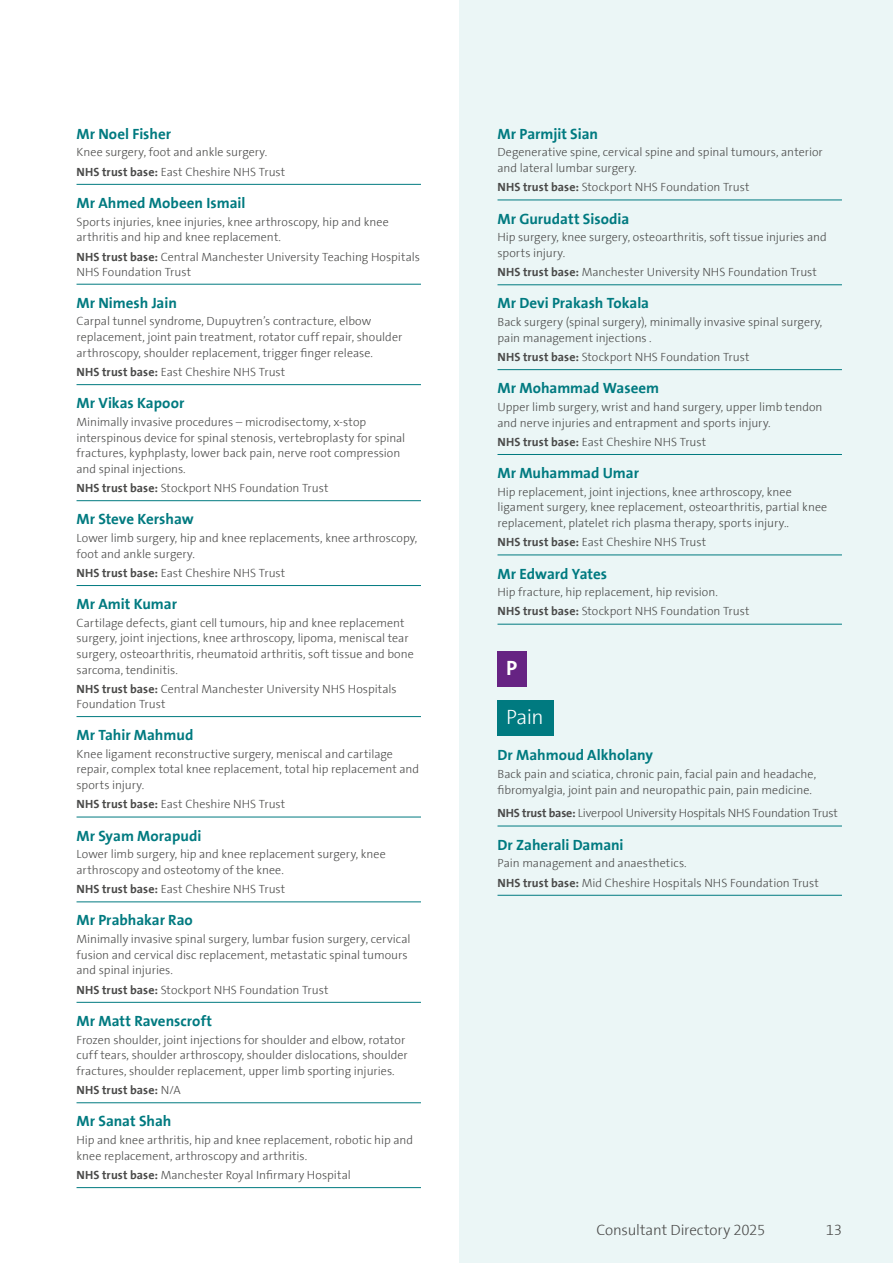
<style>
.page{position:relative;width:893px;height:1263px;background:#fff}
.page>*{position:absolute;margin:0;border:0;box-sizing:border-box;transform-origin:0 0}
.t1{font:300 21px "The Sans Spire";color:#fff}
.t2{font:700 21px "The Sans Spire";color:#fff}
.t3{font:700 15px "The Sans Spire";color:#007a80}
.t4{font:300 15px "The Sans Spire";letter-spacing:-.01em;color:#4a4a49}
.t5{font:300 12px/15.6px "The Sans Spire";color:#4a4a49}
.t6{font:700 12px "The Sans Spire";letter-spacing:.01em;color:#4a4a49}
.s1{font-weight:700}
.s2{font-weight:300}
</style>
<div class="page">
<div style="left:459px;top:0;width:434px;height:1263px;background:#ebf6f6"></div>
<hr style="left:77px;top:184px;width:344px;height:1px;background:#007a80">
<hr style="left:77px;top:284px;width:344px;height:1px;background:#007a80">
<hr style="left:77px;top:384px;width:344px;height:1px;background:#007a80">
<hr style="left:77px;top:500px;width:344px;height:1px;background:#007a80">
<hr style="left:77px;top:585px;width:344px;height:1px;background:#007a80">
<hr style="left:77px;top:716px;width:344px;height:1px;background:#007a80">
<hr style="left:77px;top:817px;width:344px;height:1px;background:#007a80">
<hr style="left:77px;top:902px;width:344px;height:1px;background:#007a80">
<hr style="left:77px;top:1002px;width:344px;height:1px;background:#007a80">
<hr style="left:77px;top:1102px;width:344px;height:1px;background:#007a80">
<hr style="left:77px;top:1187px;width:344px;height:1px;background:#007a80">
<hr style="left:497px;top:200px;width:345px;height:1px;background:#007a80">
<hr style="left:497px;top:285px;width:345px;height:1px;background:#007a80">
<hr style="left:497px;top:369px;width:345px;height:1px;background:#007a80">
<hr style="left:497px;top:454px;width:345px;height:1px;background:#007a80">
<hr style="left:497px;top:555px;width:345px;height:1px;background:#007a80">
<hr style="left:497px;top:624px;width:345px;height:1px;background:#007a80">
<div style="left:497px;top:651px;width:30px;height:35px;background:#662383"></div>
<div style="left:497px;top:700px;width:57px;height:35px;background:#007a80"></div>
<hr style="left:497px;top:826px;width:345px;height:1px;background:#007a80">
<hr style="left:497px;top:895px;width:345px;height:1px;background:#007a80">
<p class="t3" style="left:77px;top:125px;width:96px">Mr Noel Fisher</p>
<p class="t5" style="left:77px;top:143px;width:210px;line-height:19.2px">Knee surgery, foot and ankle surgery.<br><span class="s1">NHS trust base:</span> East Cheshire NHS Trust</p>
<p class="t3" style="left:77px;top:194px;width:170px">Mr Ahmed Mobeen Ismail</p>
<p class="t5" style="left:77px;top:214px;width:314px">Sports injuries, knee injuries, knee arthroscopy, hip and knee arthritis and hip and knee replacement.</p>
<p class="t5" style="left:77px;top:249px;width:345px;line-height:15px"><span class="s1">NHS trust base:</span> Central Manchester University Teaching Hospitals<br>NHS Foundation Trust</p>
<p class="t3" style="left:77px;top:294px;width:102px">Mr Nimesh Jain</p>
<p class="t5" style="left:77px;top:314px;width:327px">Carpal tunnel syndrome, Dupuytren’s contracture, elbow replacement, joint pain treatment, rotator cuff repair, shoulder arthroscopy, shoulder replacement, trigger finger release.</p>
<p class="t5" style="left:77px;top:364px;width:210px"><span class="s1">NHS trust base:</span> East Cheshire NHS Trust</p>
<p class="t3" style="left:77px;top:394px;width:109px">Mr Vikas Kapoor</p>
<p class="t5" style="left:77px;top:414px;width:330px">Minimally invasive procedures – microdisectomy, x-stop interspinous device for spinal stenosis, vertebroplasty for spinal fractures, kyphplasty, lower back pain, nerve root compression and spinal injections.</p>
<p class="t5" style="left:77px;top:480px;width:254px"><span class="s1">NHS trust base:</span> Stockport NHS Foundation Trust</p>
<p class="t3" style="left:77px;top:510px;width:119px">Mr Steve Kershaw</p>
<p class="t5" style="left:77px;top:530px;width:342px">Lower limb surgery, hip and knee replacements, knee arthroscopy, foot and ankle surgery.</p>
<p class="t5" style="left:77px;top:565px;width:210px"><span class="s1">NHS trust base:</span> East Cheshire NHS Trust</p>
<p class="t3" style="left:77px;top:595px;width:102px">Mr Amit Kumar</p>
<p class="t5" style="left:77px;top:615px;width:339px">Cartilage defects, giant cell tumours, hip and knee replacement surgery, joint injections, knee arthroscopy, lipoma, meniscal tear surgery, osteoarthritis, rheumatoid arthritis, soft tissue and bone sarcoma, tendinitis.</p>
<p class="t5" style="left:77px;top:681px;width:322px;line-height:15px"><span class="s1">NHS trust base:</span> Central Manchester University NHS Hospitals<br>Foundation Trust</p>
<p class="t3" style="left:77px;top:726px;width:118px">Mr Tahir Mahmud</p>
<p class="t5" style="left:77px;top:746px;width:344px">Knee ligament reconstructive surgery, meniscal and cartilage repair, complex total knee replacement, total hip replacement and sports injury.</p>
<p class="t5" style="left:77px;top:797px;width:210px"><span class="s1">NHS trust base:</span> East Cheshire NHS Trust</p>
<p class="t3" style="left:77px;top:826px;width:126px">Mr Syam Morapudi</p>
<p class="t5" style="left:77px;top:847px;width:311px">Lower limb surgery, hip and knee replacement surgery, knee arthroscopy and osteotomy of the knee.</p>
<p class="t5" style="left:77px;top:881px;width:210px"><span class="s1">NHS trust base:</span> East Cheshire NHS Trust</p>
<p class="t3" style="left:77px;top:911px;width:118px">Mr Prabhakar Rao</p>
<p class="t5" style="left:77px;top:931px;width:335px">Minimally invasive spinal surgery, lumbar fusion surgery, cervical fusion and cervical disc replacement, metastatic spinal tumours and spinal injuries.</p>
<p class="t5" style="left:77px;top:982px;width:254px"><span class="s1">NHS trust base:</span> Stockport NHS Foundation Trust</p>
<p class="t3" style="left:77px;top:1012px;width:137px">Mr Matt Ravenscroft</p>
<p class="t5" style="left:77px;top:1032px;width:333px">Frozen shoulder, joint injections for shoulder and elbow, rotator cuff tears, shoulder arthroscopy, shoulder dislocations, shoulder fractures, shoulder replacement, upper limb sporting injuries.</p>
<p class="t6" style="left:77px;top:1083px;width:106px">NHS trust base: <span class="s2">N/A</span></p>
<p class="t3" style="left:77px;top:1112px;width:96px">Mr Sanat Shah</p>
<p class="t5" style="left:77px;top:1132px;width:338px">Hip and knee arthritis, hip and knee replacement, robotic hip and knee replacement, arthroscopy and arthritis.</p>
<p class="t5" style="left:77px;top:1167px;width:276px"><span class="s1">NHS trust base:</span> Manchester Royal Infirmary Hospital</p>
<p class="t3" style="left:497px;top:125px;width:102px">Mr Parmjit Sian</p>
<p class="t5" style="left:497px;top:145px;width:327px">Degenerative spine, cervical spine and spinal tumours, anterior and lateral lumbar surgery.</p>
<p class="t5" style="left:497px;top:180px;width:254px"><span class="s1">NHS trust base:</span> Stockport NHS Foundation Trust</p>
<p class="t3" style="left:497px;top:209px;width:133px">Mr Gurudatt Sisodia</p>
<p class="t5" style="left:497px;top:230px;width:331px">Hip surgery, knee surgery, osteoarthritis, soft tissue injuries and sports injury.</p>
<p class="t5" style="left:497px;top:264px;width:321px"><span class="s1">NHS trust base:</span> Manchester University NHS Foundation Trust</p>
<p class="t3" style="left:497px;top:294px;width:153px">Mr Devi Prakash Tokala</p>
<p class="t5" style="left:497px;top:314px;width:326px">Back surgery (spinal surgery), minimally invasive spinal surgery, pain management injections .</p>
<p class="t5" style="left:497px;top:349px;width:254px"><span class="s1">NHS trust base:</span> Stockport NHS Foundation Trust</p>
<p class="t3" style="left:497px;top:379px;width:163px">Mr Mohammad Waseem</p>
<p class="t5" style="left:497px;top:399px;width:327px">Upper limb surgery, wrist and hand surgery, upper limb tendon and nerve injuries and entrapment and sports injury.</p>
<p class="t5" style="left:497px;top:434px;width:210px"><span class="s1">NHS trust base:</span> East Cheshire NHS Trust</p>
<p class="t3" style="left:497px;top:464px;width:143px">Mr Muhammad Umar</p>
<p class="t5" style="left:497px;top:484px;width:331px">Hip replacement, joint injections, knee arthroscopy, knee ligament surgery, knee replacement, osteoarthritis, partial knee replacement, platelet rich plasma therapy, sports injury..</p>
<p class="t5" style="left:497px;top:534px;width:210px"><span class="s1">NHS trust base:</span> East Cheshire NHS Trust</p>
<p class="t3" style="left:497px;top:564px;width:111px">Mr Edward Yates</p>
<p class="t5" style="left:497px;top:583px;width:254px;line-height:19.2px">Hip fracture, hip replacement, hip revision.<br><span class="s1">NHS trust base:</span> Stockport NHS Foundation Trust</p>
<h1 class="t2" style="left:506px;top:656px;width:13px">P</h1>
<h1 class="t1" style="left:506px;top:705px;width:39px">Pain</h1>
<p class="t3" style="left:497px;top:746px;width:157px">Dr Mahmoud Alkholany</p>
<p class="t5" style="left:497px;top:766px;width:320px">Back pain and sciatica, chronic pain, facial pain and headache, fibromyalgia, joint pain and neuropathic pain, pain medicine.</p>
<p class="t5" style="left:497px;top:806px;width:342px"><span class="s1">NHS trust base:</span> Liverpool University Hospitals NHS Foundation Trust</p>
<p class="t3" style="left:497px;top:835px;width:128px">Dr Zaherali Damani</p>
<p class="t5" style="left:497px;top:854px;width:323px;line-height:19.2px">Pain management and anaesthetics.<br><span class="s1">NHS trust base:</span> Mid Cheshire Hospitals NHS Foundation Trust</p>
<p class="t4" style="left:596px;top:1221px;width:171px">Consultant Directory 2025</p>
<p class="t4" style="left:826px;top:1221px;width:18px">13</p>
</div>
